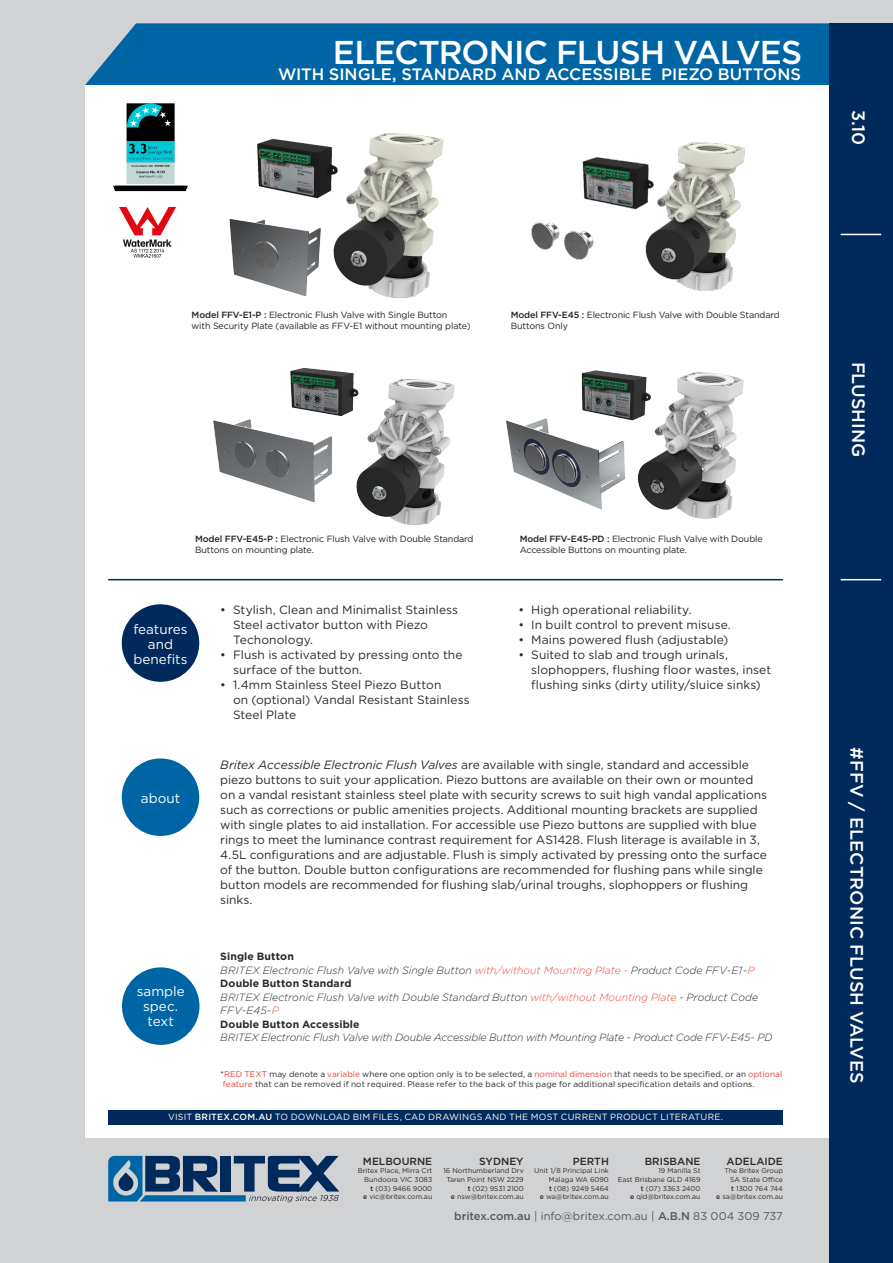
<style>
.page{position:relative;width:893px;height:1263px;background:#d1d2d4}
.page>*{position:absolute;margin:0;border:0;box-sizing:border-box;transform-origin:0 0}
.HEADING_RA{font:500 33px "Gotham";letter-spacing:-.03em;color:#fff}
.banner_text{font:500 18px "Gotham";color:#fff}
.HEADING{font:500 16.5px "Gotham";letter-spacing:-.005em;color:#fff}
.t1{font:13.5px/15px "Gotham";color:#fff;text-align:center}
.BODY_COPY{font:12px/15px "Gotham";color:#2b292a}
.t2{font:11.25px "Gotham";color:#57585a}
.SPECTEXT{font:italic 300 10.5px/13.5px "Gotham";letter-spacing:-.005em;color:#2b292a}
.address_city{font:500 10.35px "Gotham";color:#2b292a}
.t3{font:9px/10.8px "Gotham";letter-spacing:-.015em;color:#231f20}
.t4{font:9px "Gotham";letter-spacing:.02em;color:#fff}
.t5{font:8.25px/10.5px "Gotham";letter-spacing:.01em;color:#2b292a}
.address{font:6.9px/8.7px "Gotham";color:#2b292a;text-align:justify}
.address_city-2{font:6.9px/8.7px "Gotham";color:#2b292a;text-align:right}
.s1{font-weight:500}
.s2{font-style:italic}
.s3{font-weight:700;font-style:normal}
.s4{color:#ef4737}
.s5{color:#ee3e34}
</style>
<div class="page">
<div style="left:85px;top:23px;width:744px;height:62px;background:#0065a4"></div>
<div style="left:85px;top:85px;width:754px;height:1052px;background:#fff"></div>
<div style="left:829px;top:23px;width:64px;height:1240px;background:#00295c"></div>
<hr style="left:108px;top:579px;width:675px;height:1px;background:#00295c">
<div style="left:122px;top:604px;width:77px;height:78px;background:#00295c;border-radius:50%"></div>
<div style="left:122px;top:758px;width:77px;height:78px;background:#0065a4;border-radius:50%"></div>
<div style="left:122px;top:967px;width:77px;height:78px;background:#0065a4;border-radius:50%"></div>
<div style="left:108px;top:1110px;width:675px;height:14px;background:#00295c"></div>
<hr style="left:841px;top:579px;width:40px;height:1px;background:#fff">
<hr style="left:841px;top:234px;width:40px;height:1px;background:#fff">
<svg style="left:108px;top:1156px;width:231px;height:46px"></svg>
<img style="left:229px;top:133px;width:215px;height:165px">
<img style="left:213px;top:368px;width:242px;height:157px">
<img style="left:531px;top:142px;width:215px;height:149px">
<img style="left:506px;top:370px;width:238px;height:149px">
<img style="left:119px;top:207px;width:57px;height:51px">
<img style="left:113px;top:104px;width:75px;height:88px">
<p class="HEADING_RA" style="left:333px;top:34px;width:471px">ELECTRONIC FLUSH VALVES</p>
<p class="HEADING" style="left:278px;top:65px;width:524px">WITH SINGLE, STANDARD AND ACCESSIBLE PIEZO BUTTONS</p>
<p class="banner_text" style="left:869px;top:110px;width:37px;rotate:90deg">3.10</p>
<p class="t3" style="left:192px;top:309px;width:280px"><span class="s1">Model FFV-E1-P :</span> Electronic Flush Valve with Single Button<br>with Security Plate (available as FFV-E1 without mounting plate)</p>
<p class="t3" style="left:511px;top:309px;width:270px"><span class="s1">Model FFV-E45 :</span> Electronic Flush Valve with Double Standard<br>Buttons Only</p>
<p class="t3" style="left:195px;top:533px;width:280px"><span class="s1">Model FFV-E45-P :</span> Electronic Flush Valve with Double Standard<br>Buttons on mounting plate.</p>
<p class="t3" style="left:520px;top:533px;width:245px"><span class="s1">Model FFV-E45-PD :</span> Electronic Flush Valve with Double<br>Accessible Buttons on mounting plate.</p>
<p class="t1" style="left:133px;top:621px;width:56px">features and benefits</p>
<p class="t1" style="left:141px;top:790px;width:41px">about</p>
<p class="t1" style="left:137px;top:983px;width:50px">sample spec. text</p>
<p class="BODY_COPY" style="left:233px;top:602px;width:227px;text-indent:-13px">• Stylish, Clean and Minimalist Stainless<br>Steel activator button with Piezo<br>Techonology.</p>
<p class="BODY_COPY" style="left:233px;top:647px;width:231px;text-indent:-13px">• Flush is activated by pressing onto the surface of the button.</p>
<p class="BODY_COPY" style="left:233px;top:677px;width:238px;text-indent:-13px">• 1.4mm Stainless Steel Piezo Button<br>on (optional) Vandal Resistant Stainless<br>Steel Plate</p>
<p class="BODY_COPY" style="left:518px;top:602px;width:175px">• High operational reliability.</p>
<p class="BODY_COPY" style="left:518px;top:617px;width:214px">• In built control to prevent misuse.</p>
<p class="BODY_COPY" style="left:518px;top:632px;width:211px">• Mains powered flush (adjustable)</p>
<p class="BODY_COPY" style="left:531px;top:647px;width:241px;text-indent:-13px">• Suited to slab and trough urinals, slophoppers, flushing floor wastes, inset flushing sinks (dirty utility/sluice sinks)</p>
<p class="BODY_COPY" style="left:220px;top:757px;width:548px"><span class="s2">Britex Accessible Electronic Flush Valves</span> are available with single, standard and accessible piezo buttons to suit your application. Piezo buttons are available on their own or mounted on a vandal resistant stainless steel plate with security screws to suit high vandal applications such as corrections or public amenities projects. Additional mounting brackets are supplied with single plates to aid installation. For accessible use Piezo buttons are supplied with blue rings to meet the luminance contrast requirement for AS1428. Flush literage is available in 3, 4.5L configurations and are adjustable. Flush is simply activated by pressing onto the surface of the button. Double button configurations are recommended for flushing pans while single button models are recommended for flushing slab/urinal troughs, slophoppers or flushing sinks.</p>
<p class="SPECTEXT" style="left:220px;top:949px;width:554px"><span class="s3">Single Button<br></span>BRITEX Electronic Flush Valve with Single Button <span class="s4">with/without Mounting Plate -</span> Product Code FFV-E1-<span class="s4">P </span><span class="s3">Double Button Standard<br></span>BRITEX Electronic Flush Valve with Double Standard Button <span class="s4">with/without Mounting Plate</span> - Product Code FFV-E45-<span class="s4">P<br></span><span class="s3">Double Button Accessible<br></span>BRITEX Electronic Flush Valve with Double Accessible Button with Mounting Plate - Product Code FFV-E45- PD</p>
<p class="t5" style="left:220px;top:1068px;width:563px">*<span class="s5">RED TEXT</span> may denote a <span class="s5">variable</span> where one option only is to be selected, a <span class="s5">nominal dimension</span> that needs to be specified, or an <span class="s5">optional feature</span> that can be removed if not required. Please refer to the back of this page for additional specification details and options.</p>
<p class="t4" style="left:168px;top:1112px;width:556px">VISIT <span class="s1">BRITEX.COM.AU</span> TO DOWNLOAD BIM FILES, CAD DRAWINGS AND THE MOST CURRENT PRODUCT LITERATURE.</p>
<p class="address_city" style="left:363px;top:1155px;width:71px">MELBOURNE</p>
<p class="address" style="left:358px;top:1166px;width:76px">Britex Place, Mirra Crt</p>
<p class="address" style="left:364px;top:1175px;width:69px">Bundoora VIC 3083</p>
<p class="address" style="left:371px;top:1184px;width:63px"><span class="s1">t</span> (03) 9466 9000</p>
<p class="address" style="left:363px;top:1192px;width:71px"><span class="s1">e</span> vic@britex.com.au</p>
<p class="address_city" style="left:479px;top:1155px;width:46px">SYDNEY</p>
<p class="address" style="left:443px;top:1166px;width:82px">16 Northumberland Drv</p>
<p class="address" style="left:447px;top:1175px;width:79px">Taren Point NSW 2229</p>
<p class="address" style="left:468px;top:1184px;width:58px"><span class="s1">t</span> (02) 9531 2100</p>
<p class="address" style="left:451px;top:1192px;width:74px"><span class="s1">e</span> nsw@britex.com.au</p>
<p class="address_city" style="left:573px;top:1155px;width:38px">PERTH</p>
<p class="address" style="left:549px;top:1166px;width:61px;text-indent:-15px">Unit 1/8 Principal Link Malaga WA 6090 <span class="s1">t</span> (08) 9249 5464</p>
<p class="address" style="left:540px;top:1192px;width:71px"><span class="s1">e</span> wa@britex.com.au</p>
<p class="address_city" style="left:645px;top:1155px;width:57px">BRISBANE</p>
<p class="address" style="left:658px;top:1166px;width:44px">19 Manilla St</p>
<p class="address" style="left:618px;top:1175px;width:84px">East Brisbane QLD 4169</p>
<p class="address" style="left:641px;top:1184px;width:61px"><span class="s1">t</span> (07) 3363 2400</p>
<p class="address" style="left:630px;top:1192px;width:72px"><span class="s1">e</span> qld@britex.com.au</p>
<p class="address_city" style="left:727px;top:1155px;width:58px">ADELAIDE</p>
<p class="address_city-2" style="left:724px;top:1166px;width:60px">The Britex Group<br>SA State Office</p>
<p class="address" style="left:731px;top:1184px;width:53px"><span class="s1">t</span> 1300 764 744</p>
<p class="address" style="left:716px;top:1192px;width:68px"><span class="s1">e</span> sa@britex.com.au</p>
<p class="t2" style="left:454px;top:1210px;width:330px"><span class="s1">britex.com.au</span> | info@britex.com.au | <span class="s1">A.B.N</span> 83 004 309 737</p>
<h2 class="banner_text" style="left:869px;top:362px;width:97px;rotate:90deg">FLUSHING</h2>
<p class="banner_text" style="left:867px;top:747px;width:337px;rotate:90deg">#FFV / ELECTRONIC FLUSH VALVES</p>
</div>
